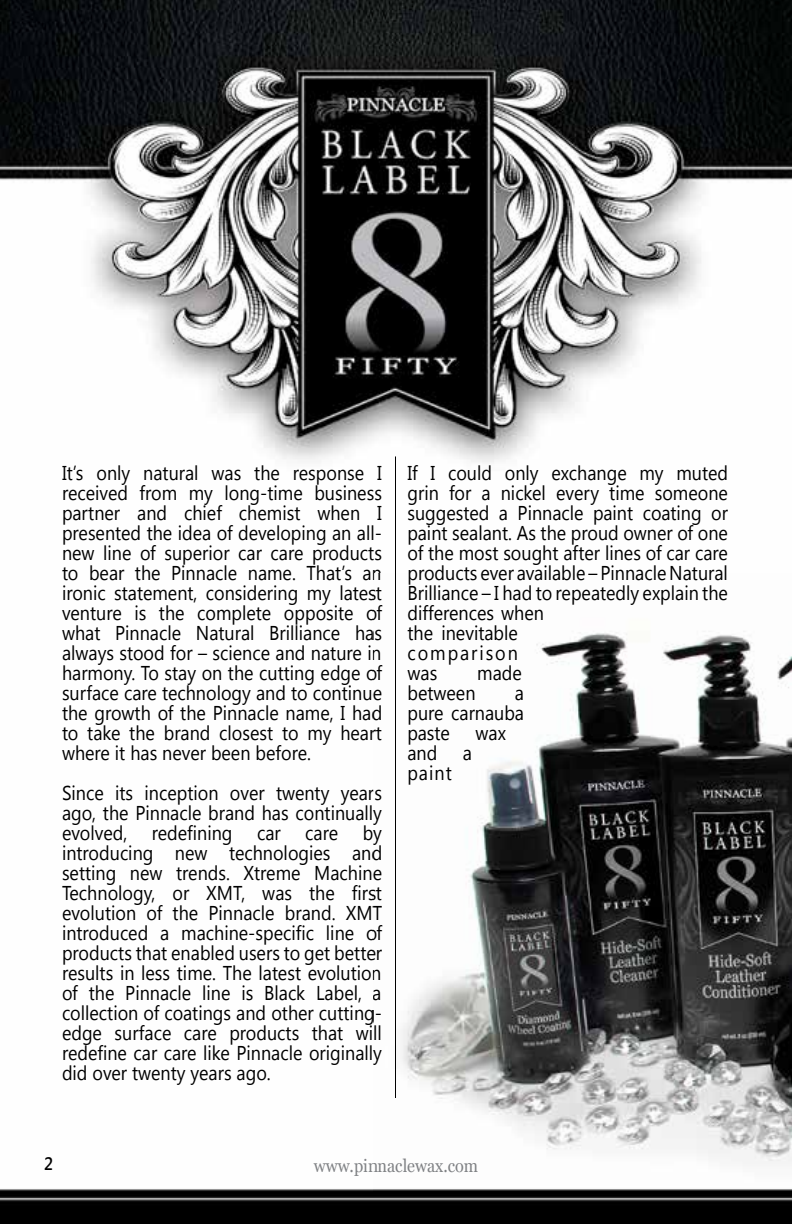
<style>
.page{position:relative;width:792px;height:1224px;background:#fff}
.page>*{position:absolute;margin:0;border:0;box-sizing:border-box;transform-origin:0 0}
.t1{font:20px/20px "Segoe UI";color:#000;text-align:justify;scale:.9 1}
.t2{font:18px "Vani";color:#808285;scale:.9 1}
.t3{font:600 18px "Segoe UI";color:#000;scale:.9 1}
</style>
<div class="page">
<img style="left:0;top:0;width:792px;height:1224px">
<img style="left:374px;top:573px;width:418px;height:620px">
<hr style="left:395px;top:456px;width:1px;height:642px;background:#000">
<p class="t1" style="left:62px;top:462px;width:357px">It’s only natural was the response I received from my long-time business partner and chief chemist when I presented the idea of developing an all&shy;new line of superior car care products to bear the Pinnacle name. That’s an ironic statement, considering my latest venture is the complete opposite of what Pinnacle Natural Brilliance has always stood for – science and nature in harmony. To stay on the cutting edge of surface care technology and to continue the growth of the Pinnacle name, I had to take the brand closest to my heart where it has never been before.</p>
<p class="t1" style="left:62px;top:782px;width:357px">Since its inception over twenty years ago, the Pinnacle brand has continually evolved, redefining car care by introducing new technologies and setting new trends. Xtreme Machine Technology, or XMT, was the first evolution of the Pinnacle brand. XMT introduced a machine-specific line of products that enabled users to get better results in less time. The latest evolution of the Pinnacle line is Black Label, a collection of coatings and other cutting&shy;edge surface care products that will redefine car care like Pinnacle originally did over twenty years ago.</p>
<p class="t1" style="left:407px;top:462px;width:358px;text-align:left">If I could only exchange my muted grin for a nickel every time someone suggested a Pinnacle paint coating or paint sealant. As the proud owner of one of the most sought after lines of car care products ever available – Pinnacle Natural<br>Brilliance – I had to repeatedly explain the differences when<br>the inevitable<br>comparison<br>was</p>
<p class="t1" style="left:477px;top:662px;width:51px">made</p>
<p class="t1" style="left:407px;top:682px;width:77px">between</p>
<p class="t1" style="left:407px;top:682px;width:131px;text-indent:107px">a pure carnauba paste</p>
<p class="t1" style="left:476px;top:722px;width:35px">wax</p>
<p class="t1" style="left:407px;top:742px;width:35px">and</p>
<p class="t1" style="left:463px;top:742px;width:12px">a</p>
<p class="t1" style="left:407px;top:762px;width:51px">paint</p>
<p class="t3" style="left:44px;top:1151px;width:11px">2</p>
<p class="t2" style="left:314px;top:1155px;width:184px">www.pinnaclewax.com</p>
</div>
